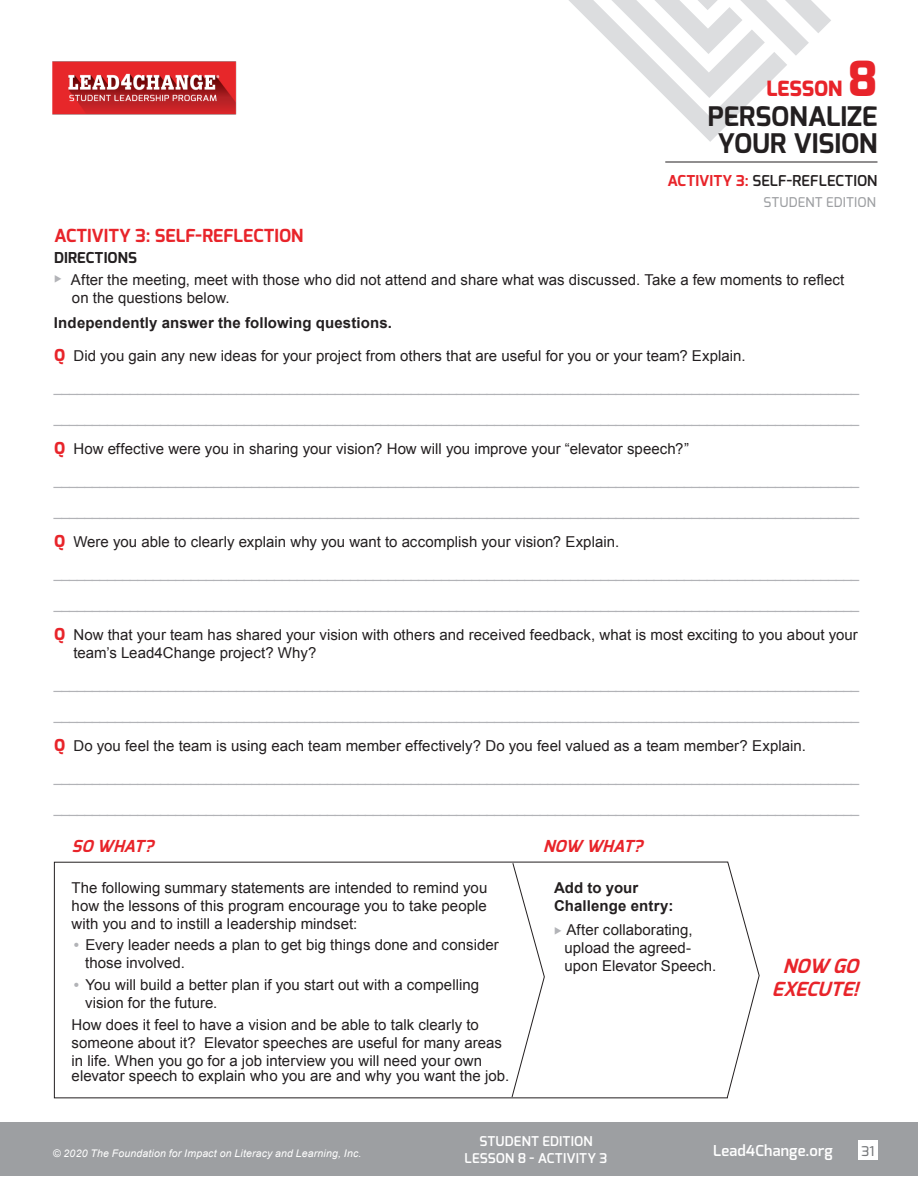
<style>
.page{position:relative;width:918px;height:1188px;background:#fff}
.page>*{position:absolute;margin:0;border:0;box-sizing:border-box;transform-origin:0 0}
.t1{font:800 48px "Exo";color:#e8242a}
.t2{font:700 27px/27px "Exo";color:#231f20;text-align:center}
.t3{font:800 21px "Exo";color:#e8242a}
.t4{font:italic 700 19.5px "Exo";color:#e8242a}
.MAIN_header{font:700 18px "Exo";color:#e8242a}
.t5{font:italic 700 16.5px "Exo";color:#e8242a}
.MAIN_bullets{font:15px "Arial";color:#b2b3b7}
.MAIN_text{font:15px/18px "Arial";letter-spacing:.005em;color:#231f20}
.MAIN_bullets-2{font:15px/18px "Arial";letter-spacing:.005em;color:#231f20}
.MAIN_text-2{font:700 15px/18px "Arial";letter-spacing:.01em;color:#231f20}
.t6{font:600 15px "Exo";letter-spacing:.005em;color:#231f20}
.t7{font:600 15px "Exo";letter-spacing:.015em;color:#fff}
.MAIN_subheader{font:700 15px "Exo";letter-spacing:.01em;color:#231f20}
.t8{font:600 13.5px/16.2px "Exo";letter-spacing:.015em;color:#fff;text-align:center}
.t9{font:500 13.5px "Exo";letter-spacing:.015em;color:#9d9fa2}
.t10{font:500 13.5px "Exo";color:#76787b}
.t11{font:italic 10.5px "Arial";letter-spacing:.015em;color:#fff}
.s1{font-weight:700;color:#e8242a}
.s2{font-family:"Exo";font-weight:800;font-size:16.5px;color:#e8242a}
.s3{font-family:"Franklin Gothic";font-weight:500;color:#b2b3b7}
.s4{color:#b2b3b7}
</style>
<div class="page">
<div style="left:0;top:1122px;width:918px;height:54px;background:#9d9fa2"></div>
<svg style="left:667px;top:98px;width:87px;height:44px"></svg>
<svg style="left:569px;top:0;width:262px;height:98px"></svg>
<hr style="left:665px;top:162px;width:213px;height:1px;background:#231f20">
<div style="left:858px;top:1141px;width:20px;height:19px;background:#fff"></div>
<img style="left:52px;top:62px;width:184px;height:52px">
<svg style="left:54px;top:861px;width:706px;height:238px"></svg>
<h1 class="t1" style="left:848px;top:48px;width:31px">8</h1>
<h2 class="t2" style="left:708px;top:103px;width:171px">PERSONALIZE<br>YOUR VISION</h2>
<p class="t6" style="left:667px;top:171px;width:212px"><span class="s1">ACTIVITY 3:</span> SELF-REFLECTION</p>
<p class="t9" style="left:763px;top:194px;width:114px">STUDENT EDITION</p>
<h3 class="t3" style="left:766px;top:75px;width:78px">LESSON</h3>
<p class="MAIN_header" style="left:54px;top:224px;width:251px">ACTIVITY 3: SELF-REFLECTION</p>
<p class="MAIN_subheader" style="left:54px;top:248px;width:84px">DIRECTIONS</p>
<p class="MAIN_bullets-2" style="left:72px;top:271px;width:774px;text-indent:-18px"><sup>◆</sup> After the meeting, meet with those who did not attend and share what was discussed. Take a few moments to reflect on the questions below.</p>
<p class="MAIN_text-2" style="left:54px;top:314px;width:340px">Independently answer the following questions.</p>
<p class="MAIN_text" style="left:54px;top:347px;width:693px"><span class="s2">Q</span> Did you gain any new ideas for your project from others that are useful for you or your team? Explain.</p>
<p class="MAIN_bullets" style="left:54px;top:377px;width:807px">__________________________________________________________________________________________________________</p>
<p class="MAIN_bullets" style="left:54px;top:408px;width:807px">__________________________________________________________________________________________________________</p>
<p class="MAIN_text" style="left:54px;top:440px;width:637px"><span class="s2">Q</span> How effective were you in sharing your vision? How will you improve your “elevator speech?”</p>
<p class="MAIN_bullets" style="left:54px;top:470px;width:807px">__________________________________________________________________________________________________________</p>
<p class="MAIN_bullets" style="left:54px;top:501px;width:807px">__________________________________________________________________________________________________________</p>
<p class="MAIN_text" style="left:54px;top:533px;width:567px"><span class="s2">Q</span> Were you able to clearly explain why you want to accomplish your vision? Explain.</p>
<p class="MAIN_bullets" style="left:54px;top:563px;width:807px">__________________________________________________________________________________________________________</p>
<p class="MAIN_bullets" style="left:54px;top:594px;width:807px">__________________________________________________________________________________________________________</p>
<p class="MAIN_text" style="left:73px;top:626px;width:786px;text-indent:-19px"><span class="s2">Q</span> Now that your team has shared your vision with others and received feedback, what is most exciting to you about your team’s Lead4Change project? Why?</p>
<p class="MAIN_bullets" style="left:54px;top:674px;width:807px">__________________________________________________________________________________________________________</p>
<p class="MAIN_bullets" style="left:54px;top:705px;width:807px">__________________________________________________________________________________________________________</p>
<p class="MAIN_text" style="left:54px;top:737px;width:753px"><span class="s2">Q</span> Do you feel the team is using each team member effectively? Do you feel valued as a team member? Explain.</p>
<p class="MAIN_bullets" style="left:54px;top:767px;width:807px">__________________________________________________________________________________________________________</p>
<p class="MAIN_bullets" style="left:54px;top:798px;width:807px">__________________________________________________________________________________________________________</p>
<p class="t5" style="left:72px;top:836px;width:89px">SO WHAT?</p>
<p class="t5" style="left:543px;top:836px;width:106px">NOW WHAT?</p>
<p class="MAIN_text" style="left:72px;top:879px;width:417px;text-align:justify">The following summary statements are intended to remind you how the lessons of this program encourage you to take people with you and to instill a leadership mindset:</p>
<p class="MAIN_text" style="left:85px;top:936px;width:415px;text-indent:-13px"><span class="s3">•</span> Every leader needs a plan to get big things done and consider those involved.</p>
<p class="MAIN_text" style="left:85px;top:976px;width:395px;text-indent:-13px"><span class="s3">•</span> You will build a better plan if you start out with a compelling vision for the future.</p>
<p class="MAIN_text" style="left:72px;top:1016px;width:432px">How does it feel to have a vision and be able to talk clearly to someone about it? Elevator speeches are useful for many areas in life. When you go for a job interview you will need your own</p>
<p class="MAIN_text" style="left:72px;top:1067px;width:439px">elevator speech to explain who you are and why you want the job.</p>
<p class="MAIN_text-2" style="left:554px;top:879px;width:121px">Add to your<br>Challenge entry:</p>
<p class="MAIN_text" style="left:565px;top:921px;width:153px;text-indent:-10px"><span class="s4">◆</span> After collaborating, upload the agreed&shy;upon Elevator Speech.</p>
<p class="t4" style="left:783px;top:953px;width:83px">NOW GO</p>
<p class="t4" style="left:772px;top:977px;width:94px">EXECUTE!</p>
<p class="t8" style="left:465px;top:1133px;width:144px">STUDENT EDITION<br>LESSON 8 - ACTIVITY 3</p>
<p class="t11" style="left:53px;top:1146px;width:310px">© 2020 The Foundation for Impact on Literacy and Learning, Inc.</p>
<p class="t7" style="left:713px;top:1141px;width:121px">Lead4Change.org</p>
<p class="t10" style="left:862px;top:1142px;width:14px">31</p>
</div>
